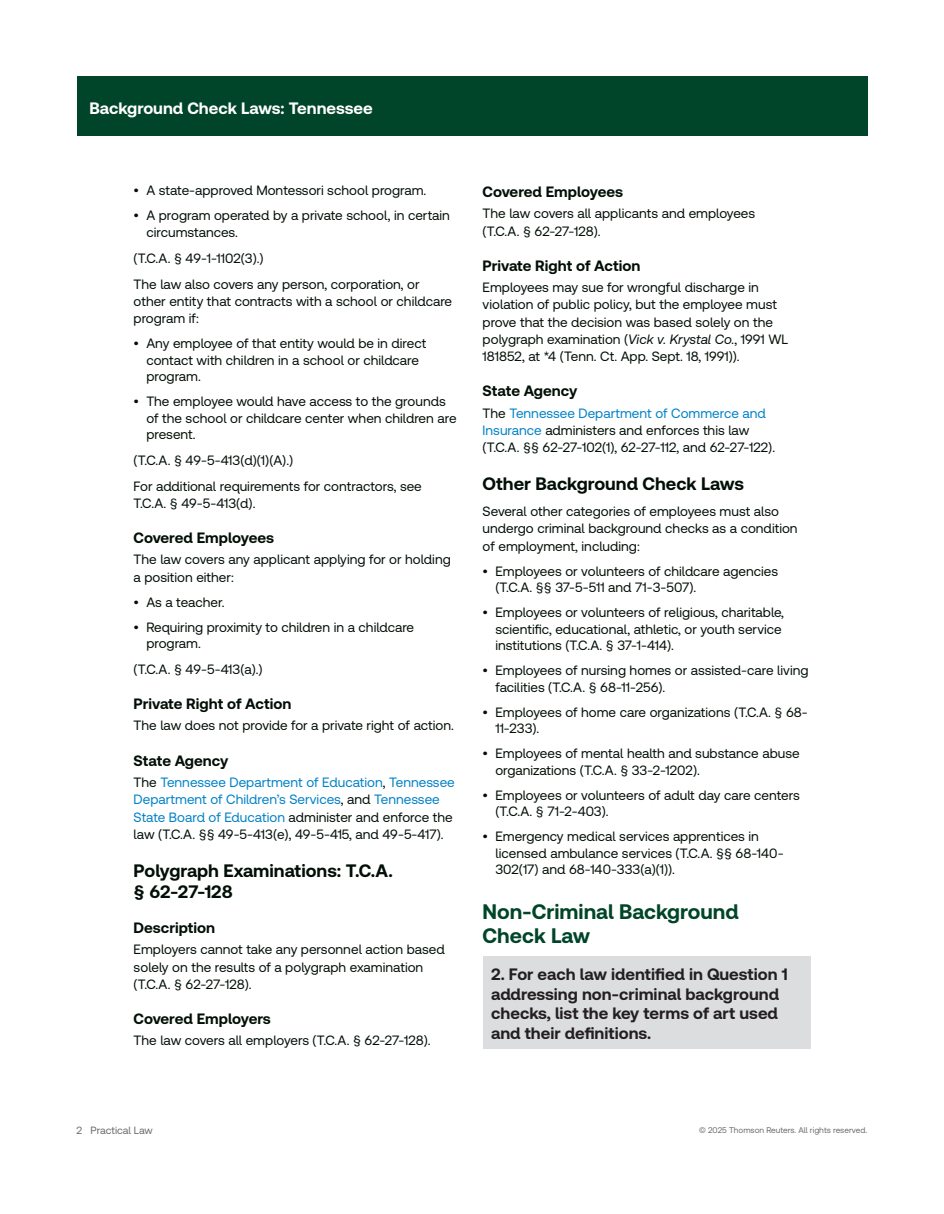
<style>
.page{position:relative;width:944px;height:1214px;background:#fff}
.page>*{position:absolute;margin:0;border:0;box-sizing:border-box;transform-origin:0 0}
.t1{font:700 21px/24px "Clario";color:#004529}
.t2{font:700 18px/21px "Clario";color:#020f06}
.t3{font:700 16.5px/19.5px "Clario";color:#231f20}
.t4{font:700 16.5px "Clario";color:#fff}
.t5{font:700 15px "Clario";color:#020f06}
.t6{font:13.5px/16.5px "Clario";color:#020f06}
.t7{font:13.5px/17.2px "Clario";color:#0081c7}
.t8{font:10.5px "Clario";color:#676d66}
.t9{font:8.25px "Clario";color:#676d66}
.s1{color:#020f06}
.s2{font-style:italic}
.s3{color:#0081c7}
</style>
<div class="page">
<div style="left:77px;top:77px;width:790px;height:59px;background:#004529"></div>
<div style="left:482px;top:956px;width:328px;height:92px;background:#dcdddf"></div>
<p class="t4" style="left:89px;top:98px;width:285px">Background Check Laws: Tennessee</p>
<p class="t6" style="left:134px;top:182px;width:294px">• A state-approved Montessori school program.</p>
<p class="t6" style="left:146px;top:207px;width:305px;text-indent:-13px">• A program operated by a private school, in certain circumstances.</p>
<p class="t6" style="left:134px;top:245px;width:287px;line-height:25.8px">(T.C.A. § 49-1-1102(3).)<br>The law also covers any person, corporation, or</p>
<p class="t6" style="left:134px;top:292px;width:320px;line-height:17.2px">other entity that contracts with a school or childcare program if:</p>
<p class="t6" style="left:146px;top:334px;width:281px;text-indent:-13px">• Any employee of that entity would be in direct contact with children in a school or childcare program.</p>
<p class="t6" style="left:146px;top:392px;width:312px;text-indent:-13px">• The employee would have access to the grounds of the school or childcare center when children are present.</p>
<p class="t6" style="left:134px;top:447px;width:290px;line-height:25.8px">(T.C.A. § 49-5-413(d)(1)(A).)<br>For additional requirements for contractors, see</p>
<p class="t6" style="left:134px;top:494px;width:123px">T.C.A. § 49-5-413(d).</p>
<p class="t5" style="left:134px;top:528px;width:142px">Covered Employees</p>
<p class="t6" style="left:134px;top:550px;width:319px;line-height:17.2px">The law covers any applicant applying for or holding a position either:</p>
<p class="t6" style="left:134px;top:593px;width:93px">• As a teacher.</p>
<p class="t6" style="left:146px;top:618px;width:269px;text-indent:-13px">• Requiring proximity to children in a childcare program.</p>
<p class="t6" style="left:134px;top:660px;width:131px">(T.C.A. § 49-5-413(a).)</p>
<p class="t5" style="left:134px;top:694px;width:159px">Private Right of Action</p>
<p class="t6" style="left:134px;top:717px;width:322px">The law does not provide for a private right of action.</p>
<p class="t5" style="left:134px;top:750px;width:96px">State Agency</p>
<p class="t7" style="left:134px;top:773px;width:323px"><span class="s1">The</span> Tennessee Department of Education<span class="s1">,</span> Tennessee Department of Children’s Services<span class="s1">, and</span> Tennessee State Board of Education <span class="s1">administer and enforce the law (T.C.A. §§ 49-5-413(e), 49-5-415, and 49-5-417).</span></p>
<h2 class="t2" style="left:134px;top:859px;width:261px">Polygraph Examinations: T.C.A. § 62-27-128</h2>
<p class="t5" style="left:134px;top:918px;width:83px">Description</p>
<p class="t6" style="left:134px;top:940px;width:312px;line-height:17.2px">Employers cannot take any personnel action based solely on the results of a polygraph examination (T.C.A. § 62-27-128).</p>
<p class="t5" style="left:134px;top:1009px;width:139px">Covered Employers</p>
<p class="t6" style="left:134px;top:1032px;width:298px">The law covers all employers (T.C.A. § 62-27-128).</p>
<p class="t5" style="left:482px;top:182px;width:142px">Covered Employees</p>
<p class="t6" style="left:482px;top:204px;width:274px;line-height:17.2px">The law covers all applicants and employees (T.C.A. § 62-27-128).</p>
<p class="t5" style="left:482px;top:256px;width:159px">Private Right of Action</p>
<p class="t6" style="left:482px;top:278px;width:307px;line-height:17.2px">Employees may sue for wrongful discharge in violation of public policy, but the employee must prove that the decision was based solely on the polygraph examination (<span class="s2">Vick v. Krystal Co.</span>, 1991 WL 181852, at *4 (Tenn. Ct. App. Sept. 18, 1991)).</p>
<p class="t5" style="left:482px;top:381px;width:96px">State Agency</p>
<p class="t6" style="left:482px;top:404px;width:294px;line-height:17.2px">The <span class="s3">Tennessee Department of Commerce and<br>Insurance</span> administers and enforces this law (T.C.A. §§ 62-27-102(1), 62-27-112, and 62-27-122).</p>
<h2 class="t2" style="left:482px;top:473px;width:263px">Other Background Check Laws</h2>
<p class="t6" style="left:482px;top:502px;width:316px;line-height:17.2px">Several other categories of employees must also undergo criminal background checks as a condition of employment, including:</p>
<p class="t6" style="left:495px;top:562px;width:284px;text-indent:-13px">• Employees or volunteers of childcare agencies (T.C.A. §§ 37-5-511 and 71-3-507).</p>
<p class="t6" style="left:495px;top:603px;width:290px;text-indent:-13px">• Employees or volunteers of religious, charitable, scientific, educational, athletic, or youth service institutions (T.C.A. § 37-1-414).</p>
<p class="t6" style="left:495px;top:661px;width:315px;text-indent:-13px">• Employees of nursing homes or assisted-care living facilities (T.C.A. § 68-11-256).</p>
<p class="t6" style="left:495px;top:703px;width:314px;text-indent:-13px">• Employees of home care organizations (T.C.A. § 68-<br>11-233).</p>
<p class="t6" style="left:495px;top:744px;width:306px;text-indent:-13px">• Employees of mental health and substance abuse organizations (T.C.A. § 33-2-1202).</p>
<p class="t6" style="left:495px;top:786px;width:306px;text-indent:-13px">• Employees or volunteers of adult day care centers (T.C.A. § 71-2-403).</p>
<p class="t6" style="left:495px;top:827px;width:290px;text-indent:-13px">• Emergency medical services apprentices in licensed ambulance services (T.C.A. §§ 68-140-<br>302(17) and 68-140-333(a)(1)).</p>
<h1 class="t1" style="left:482px;top:899px;width:257px">Non-Criminal Background<br>Check Law</h1>
<p class="t3" style="left:491px;top:963px;width:298px">2. For each law identified in Question 1 addressing non-criminal background checks, list the key terms of art used and their definitions.</p>
<p class="t8" style="left:77px;top:1124px;width:78px">2 Practical Law</p>
<p class="t9" style="left:699px;top:1124px;width:170px">© 2025 Thomson Reuters. All rights reserved.</p>
</div>
